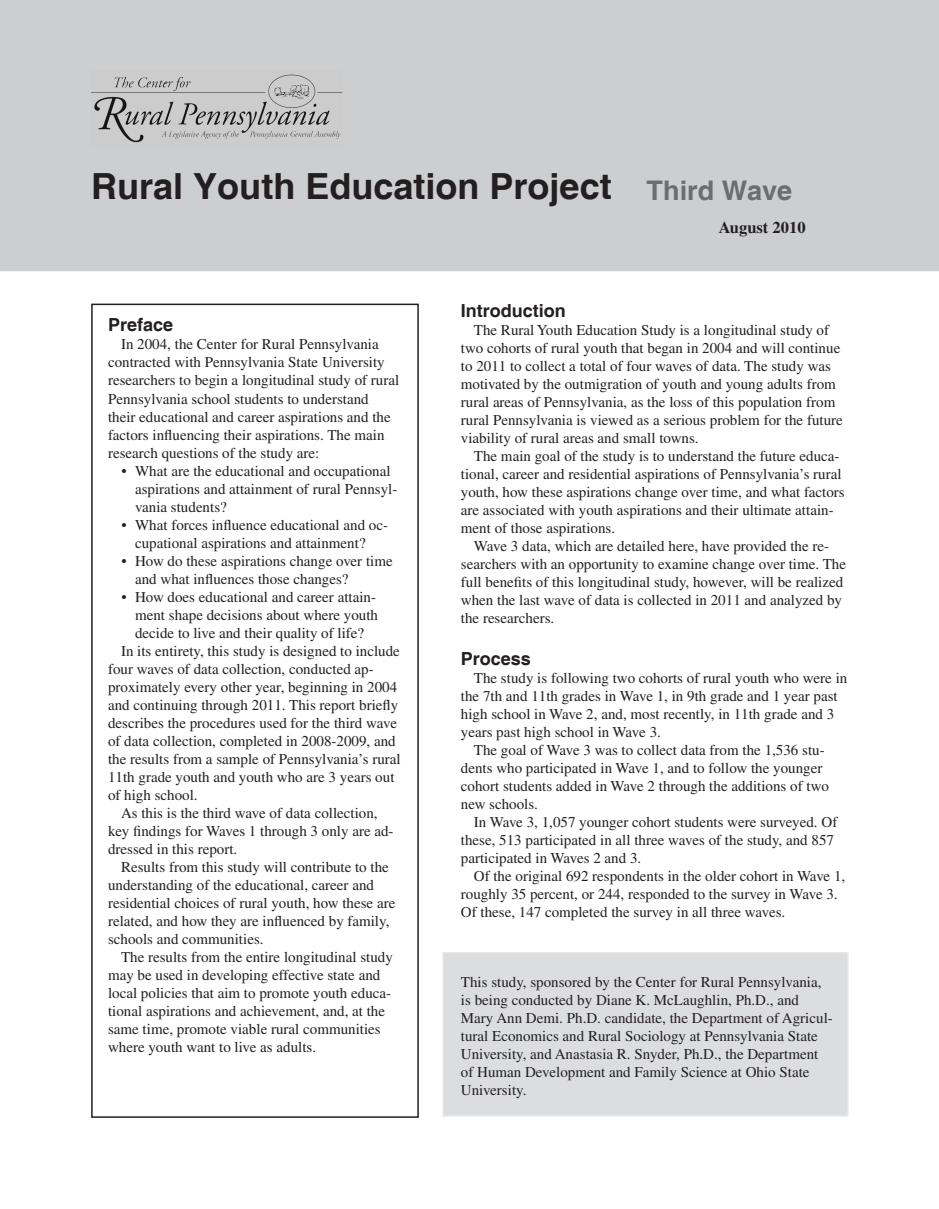
<style>
.page{position:relative;width:939px;height:1209px;background:#fff}
.page>*{position:absolute;margin:0;border:0;box-sizing:border-box;transform-origin:0 0}
.t1{font:700 36px "Helvetica";color:#231f20}
.t2{font:700 27px "Helvetica";color:#6c6d70}
.t3{font:700 18px "Helvetica";color:#231f20}
.t4{font:700 16.5px "Times";color:#231f20}
.t5{font:15px/18px "Times";color:#231f20}
</style>
<div class="page">
<div style="left:0;top:0;width:938px;height:271px;background:#cdced0"></div>
<img style="left:91px;top:70px;width:251px;height:76px">
<div style="left:442px;top:951px;width:406px;height:165px;background:#dcdddf;border:2px solid #e6e7e9"></div>
<div style="left:91px;top:303px;width:327px;height:814px;border:2px solid #231f20"></div>
<h1 class="t1" style="left:91px;top:164px;width:522px">Rural Youth Education Project</h1>
<h2 class="t2" style="left:646px;top:174px;width:147px">Third Wave</h2>
<p class="t4" style="left:718px;top:217px;width:88px">August 2010</p>
<p class="t3" style="left:108px;top:314px;width:67px">Preface</p>
<p class="t5" style="left:108px;top:335px;width:292px;text-indent:13px">In 2004, the Center for Rural Pennsylvania contracted with Pennsylvania State University researchers to begin a longitudinal study of rural Pennsylvania school students to understand their educational and career aspirations and the factors influencing their aspirations. The main research questions of the study are:</p>
<p class="t5" style="left:135px;top:461px;width:264px;text-indent:-14px">• What are the educational and occupational aspirations and attainment of rural Pennsyl&shy;vania students?</p>
<p class="t5" style="left:121px;top:515px;width:268px;text-align:center">• What forces influence educational and oc&shy;cupational aspirations and attainment?</p>
<p class="t5" style="left:135px;top:551px;width:259px;text-indent:-14px">• How do these aspirations change over time and what influences those changes?</p>
<p class="t5" style="left:121px;top:587px;width:256px">• How does educational and career attain-</p>
<p class="t5" style="left:135px;top:605px;width:244px">ment shape decisions about where youth</p>
<p class="t5" style="left:135px;top:623px;width:230px">decide to live and their quality of life?</p>
<p class="t5" style="left:121px;top:641px;width:280px">In its entirety, this study is designed to include</p>
<p class="t5" style="left:108px;top:659px;width:267px">four waves of data collection, conducted ap-</p>
<p class="t5" style="left:108px;top:677px;width:290px">proximately every other year, beginning in 2004</p>
<p class="t5" style="left:108px;top:695px;width:292px">and continuing through 2011. This report briefly</p>
<p class="t5" style="left:108px;top:713px;width:290px">describes the procedures used for the third wave</p>
<p class="t5" style="left:108px;top:731px;width:289px">of data collection, completed in 2008-2009, and</p>
<p class="t5" style="left:108px;top:749px;width:294px">the results from a sample of Pennsylvania’s rural</p>
<p class="t5" style="left:108px;top:767px;width:288px">11th grade youth and youth who are 3 years out</p>
<p class="t5" style="left:108px;top:785px;width:91px">of high school.</p>
<p class="t5" style="left:121px;top:803px;width:258px">As this is the third wave of data collection,</p>
<p class="t5" style="left:108px;top:821px;width:287px">key findings for Waves 1 through 3 only are ad-</p>
<p class="t5" style="left:108px;top:839px;width:131px">dressed in this report.</p>
<p class="t5" style="left:121px;top:857px;width:269px">Results from this study will contribute to the</p>
<p class="t5" style="left:108px;top:875px;width:267px">understanding of the educational, career and</p>
<p class="t5" style="left:108px;top:893px;width:289px">residential choices of rural youth, how these are</p>
<p class="t5" style="left:108px;top:911px;width:283px">related, and how they are influenced by family,</p>
<p class="t5" style="left:108px;top:929px;width:157px">schools and communities.</p>
<p class="t5" style="left:121px;top:947px;width:273px">The results from the entire longitudinal study</p>
<p class="t5" style="left:108px;top:965px;width:274px">may be used in developing effective state and</p>
<p class="t5" style="left:108px;top:983px;width:284px">local policies that aim to promote youth educa-</p>
<p class="t5" style="left:108px;top:1001px;width:278px">tional aspirations and achievement, and, at the</p>
<p class="t5" style="left:108px;top:1019px;width:274px">same time, promote viable rural communities</p>
<p class="t5" style="left:108px;top:1037px;width:209px">where youth want to live as adults.</p>
<p class="t3" style="left:460px;top:299px;width:106px">Introduction</p>
<p class="t5" style="left:460px;top:320px;width:383px;text-indent:13px">The Rural Youth Education Study is a longitudinal study of two cohorts of rural youth that began in 2004 and will continue to 2011 to collect a total of four waves of data. The study was motivated by the outmigration of youth and young adults from rural areas of Pennsylvania, as the loss of this population from rural Pennsylvania is viewed as a serious problem for the future viability of rural areas and small towns.</p>
<p class="t5" style="left:460px;top:446px;width:385px;text-indent:13px">The main goal of the study is to understand the future educa&shy;tional, career and residential aspirations of Pennsylvania’s rural youth, how these aspirations change over time, and what factors are associated with youth aspirations and their ultimate attain&shy;ment of those aspirations.</p>
<p class="t5" style="left:460px;top:536px;width:386px;text-indent:13px">Wave 3 data, which are detailed here, have provided the re&shy;searchers with an opportunity to examine change over time. The full benefits of this longitudinal study, however, will be realized when the last wave of data is collected in 2011 and analyzed by the researchers.</p>
<p class="t3" style="left:460px;top:647px;width:72px">Process</p>
<p class="t5" style="left:473px;top:668px;width:375px">The study is following two cohorts of rural youth who were in</p>
<p class="t5" style="left:460px;top:686px;width:378px">the 7th and 11th grades in Wave 1, in 9th grade and 1 year past</p>
<p class="t5" style="left:460px;top:704px;width:375px">high school in Wave 2, and, most recently, in 11th grade and 3</p>
<p class="t5" style="left:460px;top:722px;width:201px">years past high school in Wave 3.</p>
<p class="t5" style="left:473px;top:740px;width:352px">The goal of Wave 3 was to collect data from the 1,536 stu-</p>
<p class="t5" style="left:460px;top:758px;width:363px">dents who participated in Wave 1, and to follow the younger</p>
<p class="t5" style="left:460px;top:776px;width:369px">cohort students added in Wave 2 through the additions of two</p>
<p class="t5" style="left:460px;top:794px;width:79px">new schools.</p>
<p class="t5" style="left:473px;top:812px;width:365px">In Wave 3, 1,057 younger cohort students were surveyed. Of</p>
<p class="t5" style="left:460px;top:830px;width:374px">these, 513 participated in all three waves of the study, and 857</p>
<p class="t5" style="left:460px;top:848px;width:182px">participated in Waves 2 and 3.</p>
<p class="t5" style="left:473px;top:866px;width:373px">Of the original 692 respondents in the older cohort in Wave 1,</p>
<p class="t5" style="left:460px;top:884px;width:378px">roughly 35 percent, or 244, responded to the survey in Wave 3.</p>
<p class="t5" style="left:460px;top:902px;width:326px">Of these, 147 completed the survey in all three waves.</p>
<p class="t5" style="left:460px;top:972px;width:373px">This study, sponsored by the Center for Rural Pennsylvania, is being conducted by Diane K. McLaughlin, Ph.D., and Mary Ann Demi. Ph.D. candidate, the Department of Agricul&shy;tural Economics and Rural Sociology at Pennsylvania State University, and Anastasia R. Snyder, Ph.D., the Department of Human Development and Family Science at Ohio State University.</p>
</div>
